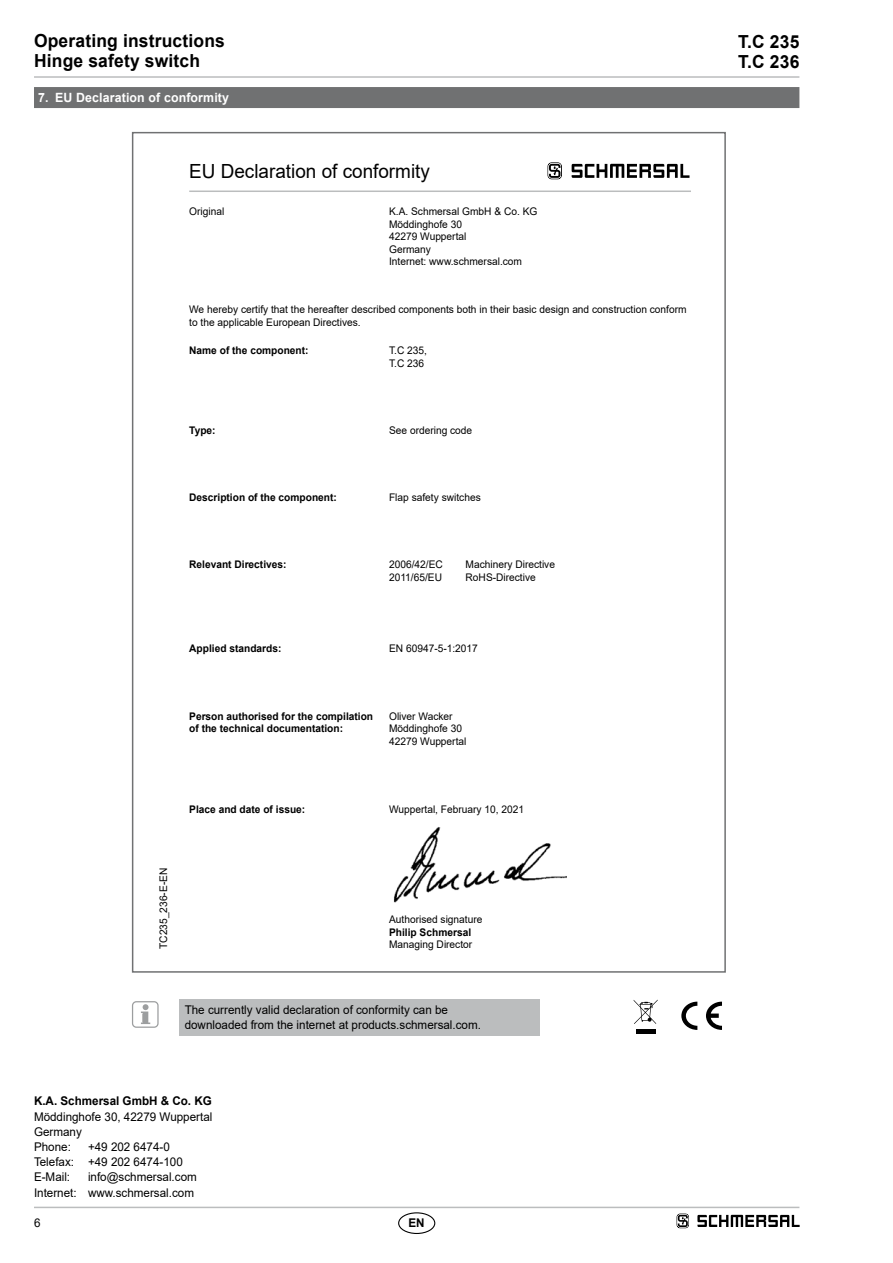
<style>
.page{position:relative;width:893px;height:1263px;background:#fff}
.page>*{position:absolute;margin:0;border:0;box-sizing:border-box;transform-origin:0 0}
.t1{font:19.5px "Arial";color:#000}
.t2{font:700 18px/20.2px "Arial";letter-spacing:.01em;color:#000}
.t3{font:700 12.75px "Arial";letter-spacing:.01em;color:#fff}
.t4{font:12px/15.1px "Arial";color:#000}
.t5{font:700 12px "Arial";color:#000}
.t6{font:10.5px/12.6px "Arial";color:#000}
.t7{font:700 10.5px/12.6px "Arial";color:#000}
</style>
<div class="page">
<hr style="left:34px;top:1207px;width:765px;height:1px;background:#bbbdbe">
<hr style="left:34px;top:76px;width:765px;height:2px;background:#bbbdbe">
<div style="left:398px;top:1212px;width:37px;height:22px;border:1px solid #000;border-radius:50%"></div>
<div style="left:34px;top:87px;width:765px;height:21px;background:#707172"></div>
<svg style="left:681px;top:1002px;width:16px;height:28px"></svg>
<svg style="left:706px;top:1002px;width:16px;height:28px"></svg>
<img style="left:393px;top:827px;width:173px;height:76px">
<hr style="left:189px;top:190px;width:502px;height:2px;background:#bbbdbe">
<svg style="left:547px;top:162px;width:15px;height:17px"></svg>
<svg style="left:572px;top:164px;width:117px;height:14px"></svg>
<div style="left:180px;top:999px;width:360px;height:37px;background:#bbbdbe"></div>
<svg style="left:141px;top:1004px;width:9px;height:20px"></svg>
<div style="left:132px;top:1001px;width:27px;height:27px;border:1px solid #9c9e9f;border-radius:4px"></div>
<div style="left:636px;top:1029px;width:19px;height:5px;background:#000"></div>
<svg style="left:634px;top:1000px;width:23px;height:24px"></svg>
<svg style="left:677px;top:1213px;width:12px;height:15px"></svg>
<svg style="left:697px;top:1215px;width:102px;height:12px"></svg>
<h2 class="t2" style="left:34px;top:31px;width:192px">Operating instructions<br>Hinge safety switch</h2>
<h2 class="t2" style="left:738px;top:32px;width:63px">T.C 235<br>T.C 236</h2>
<p class="t3" style="left:38px;top:89px;width:192px">7. EU Declaration of conformity</p>
<h1 class="t1" style="left:189px;top:158px;width:242px">EU Declaration of conformity</h1>
<p class="t6" style="left:189px;top:205px;width:37px">Original</p>
<p class="t6" style="left:389px;top:205px;width:150px">K.A. Schmersal GmbH &amp; Co. KG<br>Möddinghofe 30<br>42279 Wuppertal<br>Germany<br>Internet: www.schmersal.com</p>
<p class="t6" style="left:189px;top:303px;width:499px">We hereby certify that the hereafter described components both in their basic design and construction conform to the applicable European Directives.</p>
<p class="t7" style="left:189px;top:344px;width:121px">Name of the component:</p>
<p class="t6" style="left:389px;top:344px;width:39px">T.C 235,<br>T.C 236</p>
<p class="t7" style="left:189px;top:424px;width:28px">Type:</p>
<p class="t6" style="left:389px;top:424px;width:85px">See ordering code</p>
<p class="t7" style="left:189px;top:491px;width:149px">Description of the component:</p>
<p class="t6" style="left:389px;top:491px;width:93px">Flap safety switches</p>
<p class="t7" style="left:189px;top:558px;width:99px">Relevant Directives:</p>
<p class="t6" style="left:389px;top:558px;width:55px">2006/42/EC<br>2011/65/EU</p>
<p class="t6" style="left:466px;top:558px;width:91px">Machinery Directive<br>RoHS-Directive</p>
<p class="t7" style="left:189px;top:642px;width:94px">Applied standards:</p>
<p class="t6" style="left:389px;top:642px;width:90px">EN 60947-5-1:2017</p>
<p class="t7" style="left:189px;top:710px;width:185px">Person authorised for the compilation of the technical documentation:</p>
<p class="t6" style="left:389px;top:709px;width:79px">Oliver Wacker<br>Möddinghofe 30<br>42279 Wuppertal</p>
<p class="t7" style="left:189px;top:804px;width:118px">Place and date of issue:</p>
<p class="t6" style="left:389px;top:803px;width:137px">Wuppertal, February 10, 2021</p>
<p class="t6" style="left:157px;top:949px;width:82px;rotate:-90deg">TC235_236-E-EN</p>
<p class="t6" style="left:389px;top:913px;width:95px">Authorised signature</p>
<p class="t7" style="left:389px;top:926px;width:84px">Philip Schmersal</p>
<p class="t6" style="left:389px;top:938px;width:85px">Managing Director</p>
<p class="t4" style="left:185px;top:1002px;width:298px">The currently valid declaration of conformity can be downloaded from the internet at products.schmersal.com.</p>
<p class="t5" style="left:34px;top:1093px;width:179px">K.A. Schmersal GmbH &amp; Co. KG</p>
<p class="t4" style="left:34px;top:1109px;width:180px">Möddinghofe 30, 42279 Wuppertal<br>Germany<br>Phone:</p>
<p class="t4" style="left:34px;top:1139px;width:150px;text-indent:54px">+49 202 6474-0<br>Telefax: +49 202 6474-100<br>E-Mail:</p>
<p class="t4" style="left:34px;top:1169px;width:164px;text-align:right">info@schmersal.com<br>Internet: www.schmersal.com</p>
<p class="t4" style="left:34px;top:1215px;width:8px">6</p>
<p class="t5" style="left:408px;top:1214px;width:18px">EN</p>
</div>
